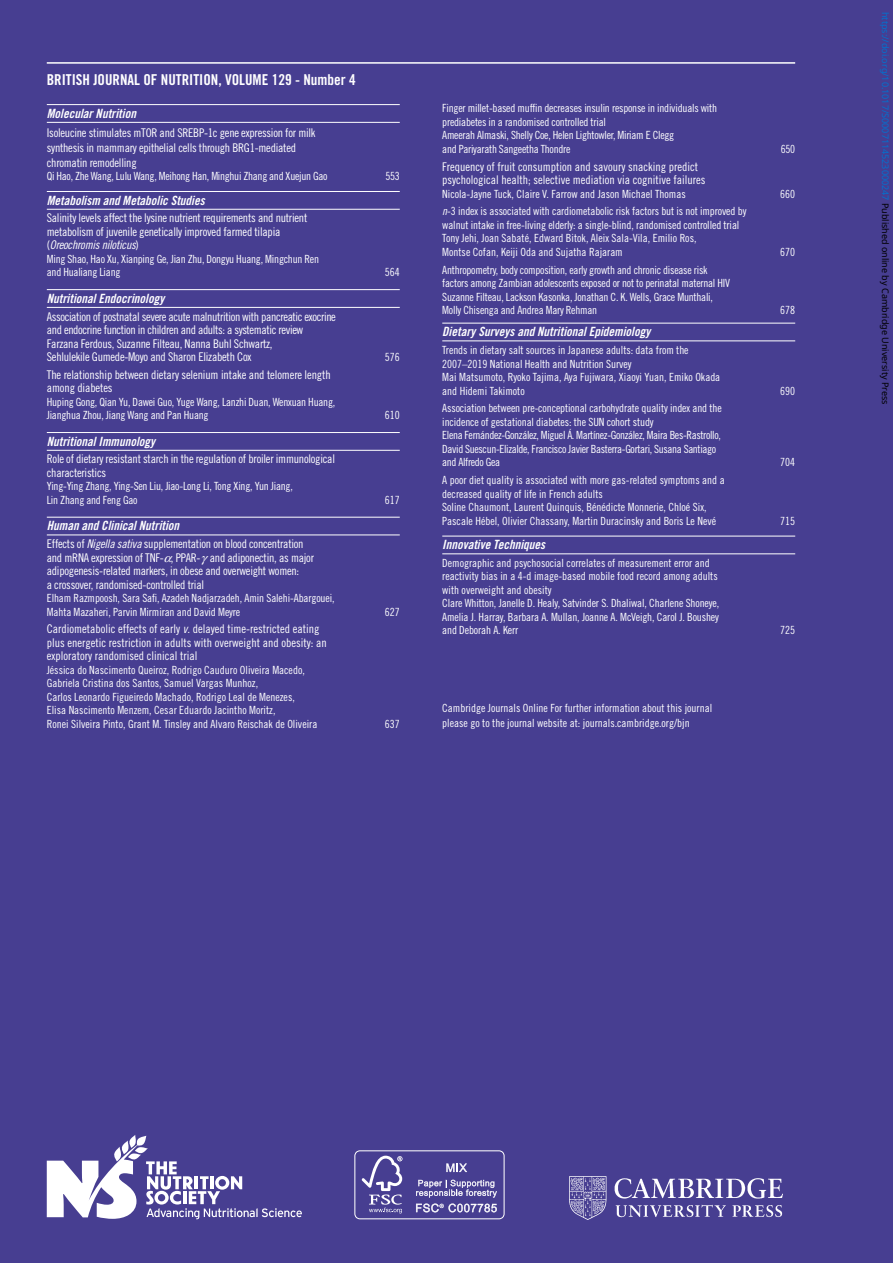
<style>
.page{position:relative;width:893px;height:1263px;background:#473e91}
.page>*{position:absolute;margin:0;border:0;box-sizing:border-box;transform-origin:0 0}
.t1{font:15px "Trade Gothic LT Std Bd Cn 20";color:#fff}
.t2{font:12.75px "Trade Gothic LT Std Bd Cn 20 Obl";color:#fff}
.t3{font:12px/13.5px "Trade Gothic LT Std Cn 18";letter-spacing:-.02em;color:#fff}
.t4{font:12px/13.5px "Trade Gothic LT Std Cn 18";color:#fff}
.t5{font:12px "Trade Gothic LT Std Cn 18 Obl";letter-spacing:-.02em;color:#fff}
.t6{font:11.25px/13.5px "Trade Gothic LT Std Cn 18";letter-spacing:-.01em;color:#fff}
.t7{font:11.25px/13.5px "Trade Gothic LT Std Cn 18";letter-spacing:-.03em;color:#fff}
.t8{font:9px "Noto Sans";color:#0172cf}
.s1{font-family:"Trade Gothic LT Std Cn 18"}
.s2{font-family:"Trade Gothic LT Std Cn 18 Obl"}
.s3{color:#000}
</style>
<div class="page">
<hr style="left:47px;top:62px;width:748px;height:2px;background:#fff">
<img style="left:570px;top:1176px;width:212px;height:43px">
<svg style="left:47px;top:1135px;width:255px;height:84px"></svg>
<hr style="left:47px;top:104px;width:353px;height:1px;background:#fff">
<hr style="left:47px;top:122px;width:353px;height:1px;background:#fff">
<hr style="left:47px;top:191px;width:353px;height:1px;background:#fff">
<hr style="left:47px;top:209px;width:353px;height:1px;background:#fff">
<hr style="left:47px;top:289px;width:353px;height:1px;background:#fff">
<hr style="left:47px;top:307px;width:353px;height:1px;background:#fff">
<hr style="left:47px;top:432px;width:353px;height:1px;background:#fff">
<hr style="left:47px;top:450px;width:353px;height:1px;background:#fff">
<hr style="left:47px;top:517px;width:353px;height:1px;background:#fff">
<hr style="left:47px;top:534px;width:353px;height:1px;background:#fff">
<hr style="left:442px;top:323px;width:353px;height:1px;background:#fff">
<hr style="left:442px;top:340px;width:353px;height:1px;background:#fff">
<hr style="left:442px;top:536px;width:353px;height:1px;background:#fff">
<hr style="left:442px;top:553px;width:353px;height:1px;background:#fff">
<svg style="left:354px;top:1150px;width:151px;height:69px"></svg>
<h1 class="t1" style="left:47px;top:70px;width:311px">BRITISH JOURNAL OF NUTRITION, VOLUME 129 - Number 4</h1>
<p class="t2" style="left:47px;top:105px;width:91px">Molecular Nutrition</p>
<p class="t3" style="left:47px;top:125px;width:270px;line-height:15px">Isoleucine stimulates mTOR and SREBP-1c gene expression for milk synthesis in mammary epithelial cells through BRG1-mediated chromatin remodelling</p>
<p class="t6" style="left:47px;top:170px;width:282px">Qi Hao, Zhe Wang, Lulu Wang, Meihong Han, Minghui Zhang and Xuejun Gao</p>
<p class="t6" style="left:385px;top:170px;width:16px">553</p>
<p class="t2" style="left:47px;top:192px;width:159px">Metabolism and Metabolic Studies</p>
<p class="t3" style="left:47px;top:211px;width:262px">Salinity levels affect the lysine nutrient requirements and nutrient metabolism of juvenile genetically improved farmed tilapia</p>
<p class="t5" style="left:47px;top:238px;width:94px"><span class="s1">(</span>Oreochromis niloticus<span class="s1">)</span></p>
<p class="t6" style="left:47px;top:252px;width:274px">Ming Shao, Hao Xu, Xianping Ge, Jian Zhu, Dongyu Huang, Mingchun Ren and Hualiang Liang</p>
<p class="t6" style="left:385px;top:265px;width:16px">564</p>
<p class="t2" style="left:47px;top:290px;width:119px">Nutritional Endocrinology</p>
<p class="t3" style="left:47px;top:309px;width:291px">Association of postnatal severe acute malnutrition with pancreatic exocrine and endocrine function in children and adults: a systematic review Farzana Ferdous, Suzanne Filteau, Nanna Buhl Schwartz,<br>Sehlulekile Gumede-Moyo and Sharon Elizabeth Cox</p>
<p class="t3" style="left:47px;top:368px;width:285px">The relationship between dietary selenium intake and telomere length among diabetes</p>
<p class="t6" style="left:47px;top:395px;width:290px">Huping Gong, Qian Yu, Dawei Guo, Yuge Wang, Lanzhi Duan, Wenxuan Huang,<br>Jianghua Zhou, Jiang Wang and Pan Huang</p>
<p class="t2" style="left:47px;top:433px;width:110px">Nutritional Immunology</p>
<p class="t3" style="left:47px;top:452px;width:290px">Role of dietary resistant starch in the regulation of broiler immunological characteristics</p>
<p class="t6" style="left:47px;top:479px;width:248px">Ying-Ying Zhang, Ying-Sen Liu, Jiao-Long Li, Tong Xing, Yun Jiang,<br>Lin Zhang and Feng Gao</p>
<p class="t2" style="left:47px;top:518px;width:134px">Human and Clinical Nutrition</p>
<p class="t3" style="left:47px;top:537px;width:269px">Effects of <span class="s2">Nigella sativa</span> supplementation on blood concentration and mRNA expression of TNF- , PPAR- and adiponectin, as major adipogenesis-related markers, in obese and overweight women:<br>a crossover, randomised-controlled trial</p>
<p class="t6" style="left:47px;top:591px;width:289px">Elham Razmpoosh, Sara Safi, Azadeh Nadjarzadeh, Amin Salehi-Abargouei,<br>Mahta Mazaheri, Parvin Mirmiran and David Meyre</p>
<p class="t4" style="left:47px;top:622px;width:281px">Cardiometabolic effects of early <span class="s2">v</span>. delayed time-restricted eating plus energetic restriction in adults with overweight and obesity: an exploratory randomised clinical trial</p>
<p class="t6" style="left:47px;top:663px;width:272px">Jéssica do Nascimento Queiroz, Rodrigo Cauduro Oliveira Macedo, Gabriela Cristina dos Santos, Samuel Vargas Munhoz,<br>Carlos Leonardo Figueiredo Machado, Rodrigo Leal de Menezes,<br>Elisa Nascimento Menzem, Cesar Eduardo Jacintho Moritz,<br>Ronei Silveira Pinto, Grant M. Tinsley and Alvaro Reischak de Oliveira</p>
<p class="t6" style="left:385px;top:350px;width:16px">576</p>
<p class="t6" style="left:385px;top:408px;width:16px">610</p>
<p class="t6" style="left:385px;top:493px;width:16px">617</p>
<p class="t6" style="left:385px;top:605px;width:16px">627</p>
<p class="t6" style="left:385px;top:717px;width:16px">637</p>
<p class="t6" style="left:442px;top:101px;width:276px">Finger millet-based muffin decreases insulin response in individuals with prediabetes in a randomised controlled trial<br>Ameerah Almaski, Shelly Coe, Helen Lightowler, Miriam E Clegg<br>and Pariyarath Sangeetha Thondre</p>
<p class="t6" style="left:781px;top:142px;width:16px">650</p>
<p class="t4" style="left:442px;top:159px;width:265px">Frequency of fruit consumption and savoury snacking predict psychological health; selective mediation via cognitive failures</p>
<p class="t6" style="left:442px;top:187px;width:245px">Nicola-Jayne Tuck, Claire V. Farrow and Jason Michael Thomas</p>
<p class="t6" style="left:780px;top:187px;width:16px">660</p>
<p class="t6" style="left:442px;top:204px;width:306px"><span class="s2">n</span>-3 index is associated with cardiometabolic risk factors but is not improved by walnut intake in free-living elderly: a single-blind, randomised controlled trial Tony Jehi, Joan Sabaté, Edward Bitok, Aleix Sala-Vila, Emilio Ros,<br>Montse Cofan, Keiji Oda and Sujatha Rajaram</p>
<p class="t6" style="left:780px;top:245px;width:16px">670</p>
<p class="t6" style="left:442px;top:263px;width:289px">Anthropometry, body composition, early growth and chronic disease risk factors among Zambian adolescents exposed or not to perinatal maternal HIV Suzanne Filteau, Lackson Kasonka, Jonathan C. K. Wells, Grace Munthali, Molly Chisenga and Andrea Mary Rehman</p>
<p class="t2" style="left:442px;top:324px;width:210px">Dietary Surveys and Nutritional Epidemiology</p>
<p class="t6" style="left:442px;top:343px;width:280px">Trends in dietary salt sources in Japanese adults: data from the 2007–2019 National Health and Nutrition Survey<br>Mai Matsumoto, Ryoko Tajima, Aya Fujiwara, Xiaoyi Yuan, Emiko Okada and Hidemi Takimoto</p>
<p class="t7" style="left:442px;top:401px;width:281px">Association between pre-conceptional carbohydrate quality index and the incidence of gestational diabetes: the SUN cohort study<br>Elena Fernández-González, Miguel Á. Martínez-González, Maira Bes-Rastrollo, David Suescun-Elizalde, Francisco Javier Basterra-Gortari, Susana Santiago and Alfredo Gea</p>
<p class="t6" style="left:442px;top:473px;width:284px">A poor diet quality is associated with more gas-related symptoms and a decreased quality of life in French adults<br>Soline Chaumont, Laurent Quinquis, Bénédicte Monnerie, Chloé Six, Pascale Hébel, Olivier Chassany, Martin Duracinsky and Boris Le Nevé</p>
<p class="t2" style="left:442px;top:537px;width:104px">Innovative Techniques</p>
<p class="t6" style="left:442px;top:556px;width:278px">Demographic and psychosocial correlates of measurement error and reactivity bias in a 4-d image-based mobile food record among adults with overweight and obesity<br>Clare Whitton, Janelle D. Healy, Satvinder S. Dhaliwal, Charlene Shoneye, Amelia J. Harray, Barbara A. Mullan, Joanne A. McVeigh, Carol J. Boushey and Deborah A. Kerr</p>
<p class="t6" style="left:442px;top:700px;width:271px;line-height:15.5px">Cambridge Journals Online For further information about this journal please go to the journal website at: journals.cambridge.org/bjn</p>
<p class="t6" style="left:780px;top:303px;width:16px">678</p>
<p class="t6" style="left:780px;top:384px;width:16px">690</p>
<p class="t6" style="left:780px;top:455px;width:16px">704</p>
<p class="t6" style="left:780px;top:514px;width:16px">715</p>
<p class="t6" style="left:780px;top:624px;width:16px">725</p>
<p class="t8" style="left:892px;top:12px;width:394px;rotate:90deg">https://doi.org/10.1017/S0007114523000247 <span class="s3">Published online by Cambridge University Press</span></p>
</div>
